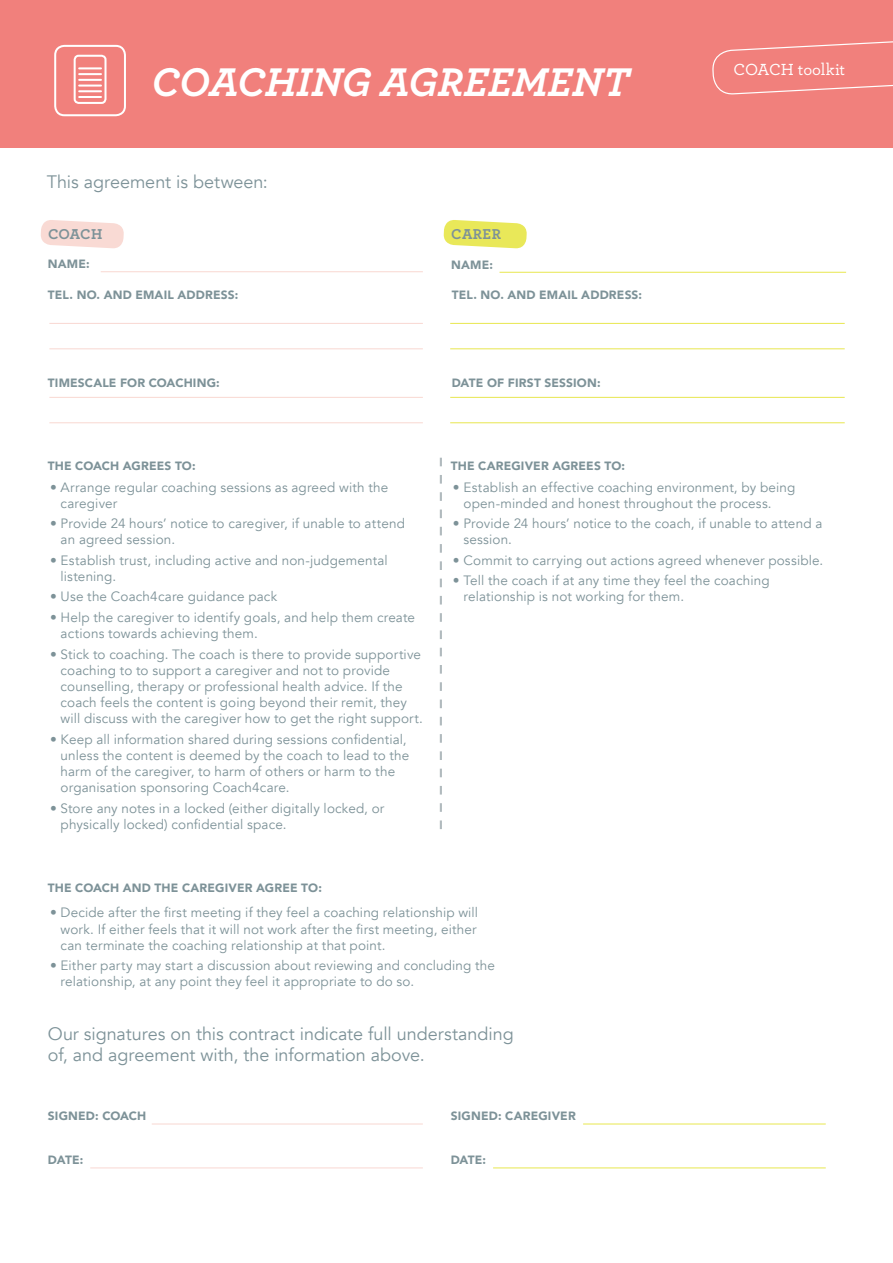
<style>
.page{position:relative;width:893px;height:1263px;background:#fff}
.page>*{position:absolute;margin:0;border:0;box-sizing:border-box;transform-origin:0 0}
.t1{font:italic 700 42px "Archer";letter-spacing:-.005em;color:#fff}
.t2{font:18px/21.6px "Avenir";letter-spacing:-.005em;color:#7d9298}
.t3{font:500 16.95px "Archer";letter-spacing:-.01em;color:#fff}
.t4{font:700 15px "Archer";letter-spacing:.02em;color:#7d9298}
.t5{font:13.5px/16.2px "Avenir";letter-spacing:.01em;color:#7d9298}
.t6{font:900 12px "Avenir";letter-spacing:.015em;color:#7d9298}
</style>
<div class="page">
<div style="left:0;top:0;width:893px;height:147px;background:#f1807c"></div>
<svg style="left:712px;top:41px;width:181px;height:54px"></svg>
<div style="left:54px;top:45px;width:72px;height:71px;border:2px solid #fff;border-radius:9px"></div>
<div style="left:74px;top:55px;width:33px;height:49px;border:2px solid #fff;border-radius:4px"></div>
<hr style="left:79px;top:67px;width:22px;height:2px;background:#fff">
<hr style="left:79px;top:73px;width:22px;height:2px;background:#fff">
<hr style="left:79px;top:79px;width:22px;height:2px;background:#fff">
<hr style="left:79px;top:85px;width:22px;height:2px;background:#fff">
<hr style="left:79px;top:90px;width:22px;height:2px;background:#fff">
<hr style="left:79px;top:96px;width:22px;height:2px;background:#fff">
<svg style="left:443px;top:220px;width:84px;height:29px"></svg>
<svg style="left:41px;top:220px;width:83px;height:29px"></svg>
<hr style="left:499px;top:272px;width:347px;height:1px;background:#e9e859">
<hr style="left:101px;top:271px;width:322px;height:1px;background:#f9dad4">
<hr style="left:152px;top:1123px;width:271px;height:1px;background:#f9dad4">
<hr style="left:583px;top:1123px;width:243px;height:1px;background:#e9e859">
<hr style="left:90px;top:1167px;width:333px;height:1px;background:#f9dad4">
<hr style="left:493px;top:1167px;width:333px;height:1px;background:#e9e859">
<hr style="left:49px;top:323px;width:374px;height:1px;background:#f9dad4">
<hr style="left:450px;top:323px;width:395px;height:1px;background:#e9e859">
<hr style="left:49px;top:422px;width:374px;height:1px;background:#f9dad4">
<hr style="left:450px;top:422px;width:395px;height:1px;background:#e9e859">
<hr style="left:49px;top:348px;width:374px;height:1px;background:#f9dad4">
<hr style="left:450px;top:348px;width:395px;height:1px;background:#e9e859">
<hr style="left:49px;top:397px;width:374px;height:1px;background:#f9dad4">
<hr style="left:450px;top:397px;width:395px;height:1px;background:#e9e859">
<svg style="left:440px;top:458px;width:2px;height:8px"></svg>
<svg style="left:440px;top:475px;width:2px;height:9px"></svg>
<svg style="left:440px;top:492px;width:2px;height:9px"></svg>
<svg style="left:440px;top:509px;width:2px;height:9px"></svg>
<svg style="left:440px;top:527px;width:2px;height:8px"></svg>
<svg style="left:440px;top:544px;width:2px;height:9px"></svg>
<svg style="left:440px;top:561px;width:2px;height:9px"></svg>
<svg style="left:440px;top:579px;width:2px;height:8px"></svg>
<svg style="left:440px;top:596px;width:2px;height:8px"></svg>
<svg style="left:440px;top:613px;width:2px;height:9px"></svg>
<svg style="left:440px;top:630px;width:2px;height:9px"></svg>
<svg style="left:440px;top:648px;width:2px;height:8px"></svg>
<svg style="left:440px;top:665px;width:2px;height:9px"></svg>
<svg style="left:440px;top:682px;width:2px;height:9px"></svg>
<svg style="left:440px;top:699px;width:2px;height:9px"></svg>
<svg style="left:440px;top:717px;width:2px;height:8px"></svg>
<svg style="left:440px;top:734px;width:2px;height:9px"></svg>
<svg style="left:440px;top:751px;width:2px;height:9px"></svg>
<svg style="left:440px;top:769px;width:2px;height:8px"></svg>
<svg style="left:440px;top:786px;width:2px;height:8px"></svg>
<svg style="left:440px;top:803px;width:2px;height:9px"></svg>
<svg style="left:440px;top:820px;width:2px;height:9px"></svg>
<h1 class="t1" style="left:152px;top:48px;width:479px">COACHING AGREEMENT</h1>
<p class="t3" style="left:733px;top:57px;width:113px">COACH toolkit</p>
<h2 class="t2" style="left:47px;top:172px;width:223px">This agreement is between:</h2>
<p class="t4" style="left:48px;top:222px;width:56px">COACH</p>
<p class="t4" style="left:451px;top:222px;width:51px">CARER</p>
<p class="t6" style="left:48px;top:253px;width:43px">NAME:</p>
<p class="t6" style="left:451px;top:254px;width:43px">NAME:</p>
<p class="t6" style="left:48px;top:284px;width:192px">TEL. NO. AND EMAIL ADDRESS:</p>
<p class="t6" style="left:452px;top:284px;width:192px">TEL. NO. AND EMAIL ADDRESS:</p>
<p class="t6" style="left:48px;top:372px;width:173px">TIMESCALE FOR COACHING:</p>
<p class="t6" style="left:452px;top:372px;width:150px">DATE OF FIRST SESSION:</p>
<p class="t6" style="left:48px;top:455px;width:149px">THE COACH AGREES TO:</p>
<p class="t5" style="left:61px;top:479px;width:329px;text-indent:-11px">• Arrange regular coaching sessions as agreed with the caregiver</p>
<p class="t5" style="left:61px;top:516px;width:346px;text-indent:-11px">• Provide 24 hours’ notice to caregiver, if unable to attend an agreed session.</p>
<p class="t5" style="left:61px;top:552px;width:329px;text-indent:-11px">• Establish trust, including active and non-judgemental listening.</p>
<p class="t5" style="left:50px;top:589px;width:229px">• Use the Coach4care guidance pack</p>
<p class="t5" style="left:61px;top:609px;width:356px;text-indent:-11px">• Help the caregiver to identify goals, and help them create actions towards achieving them.</p>
<p class="t5" style="left:61px;top:646px;width:364px;text-indent:-11px">• Stick to coaching. The coach is there to provide supportive coaching to to support a caregiver and not to provide counselling, therapy or professional health advice. If the coach feels the content is going beyond their remit, they will discuss with the caregiver how to get the right support.</p>
<p class="t5" style="left:61px;top:731px;width:350px;text-indent:-11px">• Keep all information shared during sessions confidential, unless the content is deemed by the coach to lead to the harm of the caregiver, to harm of others or harm to the organisation sponsoring Coach4care.</p>
<p class="t5" style="left:61px;top:800px;width:325px;text-indent:-11px">• Store any notes in a locked (either digitally locked, or physically locked) confidential space.</p>
<p class="t6" style="left:48px;top:878px;width:275px">THE COACH AND THE CAREGIVER AGREE TO:</p>
<p class="t6" style="left:451px;top:455px;width:176px">THE CAREGIVER AGREES TO:</p>
<p class="t5" style="left:463px;top:479px;width:333px;text-indent:-11px">• Establish an effective coaching environment, by being open-minded and honest throughout the process.</p>
<p class="t5" style="left:463px;top:516px;width:360px;text-indent:-11px">• Provide 24 hours’ notice to the coach, if unable to attend a session.</p>
<p class="t5" style="left:453px;top:552px;width:372px">• Commit to carrying out actions agreed whenever possible.</p>
<p class="t5" style="left:463px;top:573px;width:308px;text-indent:-11px">• Tell the coach if at any time they feel the coaching relationship is not working for them.</p>
<p class="t5" style="left:61px;top:905px;width:419px;text-align:justify;text-indent:-11px">• Decide after the first meeting if they feel a coaching relationship will work. If either feels that it will not work after the first meeting, either can terminate the coaching relationship at that point.</p>
<p class="t5" style="left:61px;top:958px;width:436px;text-indent:-11px">• Either party may start a discussion about reviewing and concluding the relationship, at any point they feel it appropriate to do so.</p>
<h2 class="t2" style="left:48px;top:1023px;width:467px">Our signatures on this contract indicate full understanding of, and agreement with, the information above.</h2>
<p class="t6" style="left:48px;top:1106px;width:100px">SIGNED: COACH</p>
<p class="t6" style="left:451px;top:1106px;width:127px">SIGNED: CAREGIVER</p>
<p class="t6" style="left:48px;top:1150px;width:37px">DATE:</p>
<p class="t6" style="left:451px;top:1150px;width:37px">DATE:</p>
</div>
